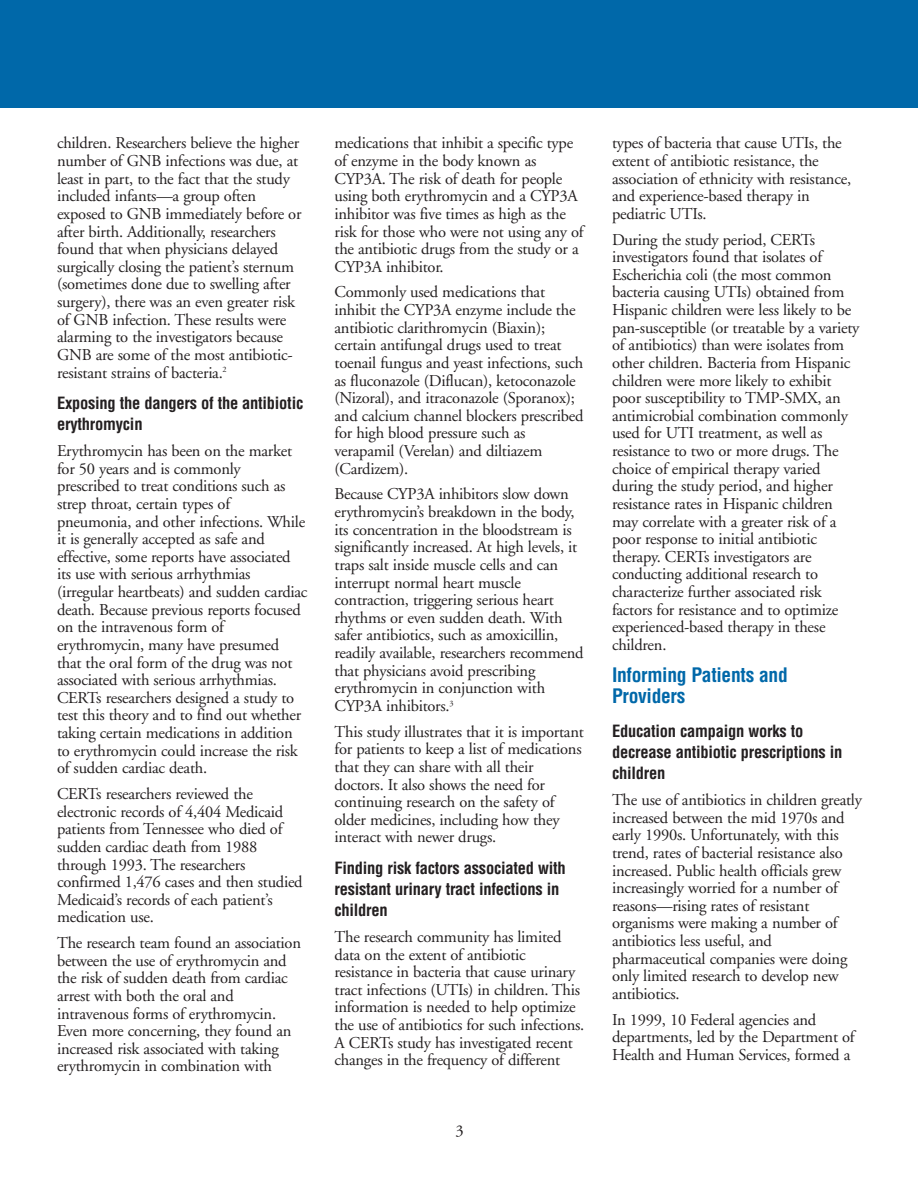
<style>
.page{position:relative;width:918px;height:1188px;background:#fff}
.page>*{position:absolute;margin:0;border:0;box-sizing:border-box;transform-origin:0 0}
.t1{font:700 condensed 19.5px/21px "Helvetica";letter-spacing:-.015em;color:#0068a9}
.t2{font:16.5px/17.7px "Adobe Garamond";letter-spacing:-.015em;color:#231f20}
.t3{font:700 condensed 16.5px/21px "Helvetica";letter-spacing:-.015em;color:#231f20}
</style>
<div class="page">
<div style="left:0;top:0;width:918px;height:108px;background:#0068a9"></div>
<p class="t2" style="left:57px;top:136px;width:246px">children. Researchers believe the higher number of GNB infections was due, at least in part, to the fact that the study included infants—a group often exposed to GNB immediately before or after birth. Additionally, researchers found that when physicians delayed surgically closing the patient’s sternum (sometimes done due to swelling after surgery), there was an even greater risk of GNB infection. These results were alarming to the investigators because GNB are some of the most antibiotic&shy;resistant strains of bacteria.<sup>2</sup></p>
<p class="t3" style="left:57px;top:393px;width:248px">Exposing the dangers of the antibiotic erythromycin</p>
<p class="t2" style="left:57px;top:443px;width:252px">Erythromycin has been on the market for 50 years and is commonly prescribed to treat conditions such as strep throat, certain types of pneumonia, and other infections. While it is generally accepted as safe and effective, some reports have associated its use with serious arrhythmias (irregular heartbeats) and sudden cardiac death. Because previous reports focused on the intravenous form of erythromycin, many have presumed that the oral form of the drug was not associated with serious arrhythmias.<br>CERTs researchers designed a study to test this theory and to find out whether taking certain medications in addition to erythromycin could increase the risk of sudden cardiac death.</p>
<p class="t2" style="left:57px;top:786px;width:247px">CERTs researchers reviewed the electronic records of 4,404 Medicaid patients from Tennessee who died of sudden cardiac death from 1988 through 1993. The researchers confirmed 1,476 cases and then studied<br>Medicaid’s records of each patient’s medication use.</p>
<p class="t2" style="left:57px;top:936px;width:246px">The research team found an association between the use of erythromycin and the risk of sudden death from cardiac arrest with both the oral and intravenous forms of erythromycin.<br>Even more concerning, they found an increased risk associated with taking erythromycin in combination with</p>
<p class="t2" style="left:335px;top:136px;width:251px">medications that inhibit a specific type of enzyme in the body known as CYP3A. The risk of death for people using both erythromycin and a CYP3A inhibitor was five times as high as the risk for those who were not using any of the antibiotic drugs from the study or a CYP3A inhibitor.</p>
<p class="t2" style="left:335px;top:285px;width:251px">Commonly used medications that inhibit the CYP3A enzyme include the antibiotic clarithromycin (Biaxin); certain antifungal drugs used to treat toenail fungus and yeast infections, such as fluconazole (Diflucan), ketoconazole (Nizoral), and itraconazole (Sporanox); and calcium channel blockers prescribed for high blood pressure such as verapamil (Verelan) and diltiazem (Cardizem).</p>
<p class="t2" style="left:335px;top:487px;width:250px">Because CYP3A inhibitors slow down erythromycin’s breakdown in the body, its concentration in the bloodstream is significantly increased. At high levels, it traps salt inside muscle cells and can interrupt normal heart muscle contraction, triggering serious heart rhythms or even sudden death. With safer antibiotics, such as amoxicillin, readily available, researchers recommend that physicians avoid prescribing erythromycin in conjunction with CYP3A inhibitors.<sup>3</sup></p>
<p class="t2" style="left:335px;top:724px;width:251px">This study illustrates that it is important for patients to keep a list of medications that they can share with all their doctors. It also shows the need for continuing research on the safety of older medicines, including how they interact with newer drugs.</p>
<p class="t3" style="left:335px;top:858px;width:233px">Finding risk factors associated with resistant urinary tract infections in children</p>
<p class="t2" style="left:335px;top:929px;width:251px">The research community has limited data on the extent of antibiotic resistance in bacteria that cause urinary tract infections (UTIs) in children. This information is needed to help optimize the use of antibiotics for such infections.<br>A CERTs study has investigated recent changes in the frequency of different</p>
<p class="t2" style="left:456px;top:1123px;width:10px">3</p>
<p class="t2" style="left:612px;top:136px;width:241px">types of bacteria that cause UTIs, the extent of antibiotic resistance, the association of ethnicity with resistance, and experience-based therapy in pediatric UTIs.</p>
<p class="t2" style="left:612px;top:232px;width:249px">During the study period, CERTs investigators found that isolates of Escherichia coli (the most common bacteria causing UTIs) obtained from Hispanic children were less likely to be pan-susceptible (or treatable by a variety of antibiotics) than were isolates from other children. Bacteria from Hispanic children were more likely to exhibit poor susceptibility to TMP-SMX, an antimicrobial combination commonly used for UTI treatment, as well as resistance to two or more drugs. The choice of empirical therapy varied during the study period, and higher resistance rates in Hispanic children may correlate with a greater risk of a poor response to initial antibiotic therapy. CERTs investigators are conducting additional research to characterize further associated risk factors for resistance and to optimize experienced-based therapy in these children.</p>
<p class="t1" style="left:612px;top:665px;width:177px">Informing Patients and<br>Providers</p>
<p class="t3" style="left:612px;top:721px;width:232px">Education campaign works to decrease antibiotic prescriptions in children</p>
<p class="t2" style="left:612px;top:792px;width:251px">The use of antibiotics in children greatly increased between the mid 1970s and early 1990s. Unfortunately, with this trend, rates of bacterial resistance also increased. Public health officials grew increasingly worried for a number of reasons—rising rates of resistant organisms were making a number of antibiotics less useful, and pharmaceutical companies were doing only limited research to develop new antibiotics.</p>
<p class="t2" style="left:612px;top:1012px;width:244px">In 1999, 10 Federal agencies and departments, led by the Department of<br>Health and Human Services, formed a</p>
</div>
